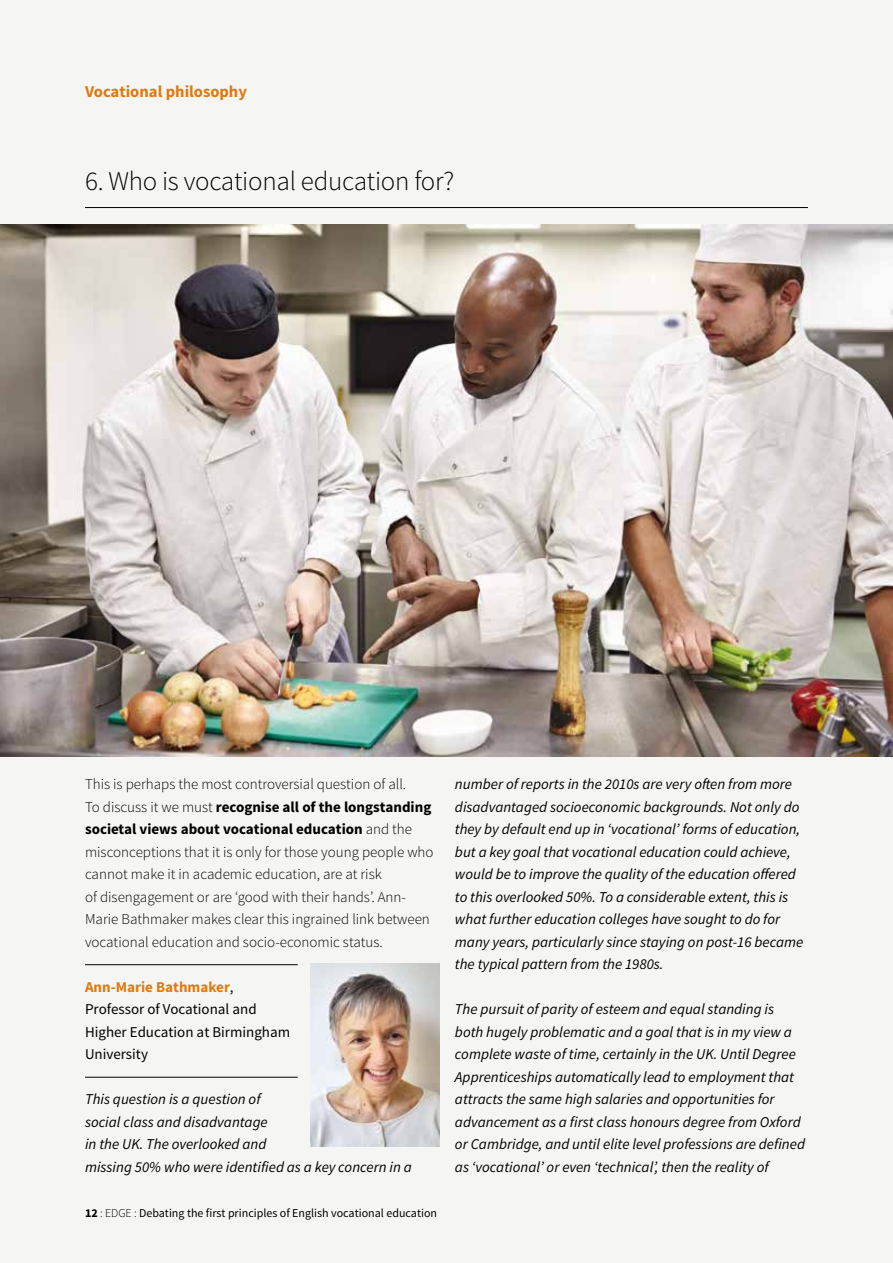
<style>
.page{position:relative;width:893px;height:1263px;background:#f5f6f4}
.page>*{position:absolute;margin:0;border:0;box-sizing:border-box;transform-origin:0 0}
.t1{font:300 27px "Source Sans Pro";letter-spacing:-.01em;color:#000}
.t2{font:700 16.5px "Source Sans Pro";color:#df7a0e}
.t3{font:italic 15px/22.5px "Source Sans Pro";color:#000}
.t4{font:300 15px/22.5px "Source Sans Pro";color:#000}
.t5{font:15px/22.5px "Source Sans Pro";color:#000}
.t6{font:12px "Source Sans Pro";color:#000}
.s1{font-weight:700}
.s2{font-weight:700;color:#df7a0e}
.s3{font-weight:300}
</style>
<div class="page">
<hr style="left:85px;top:964px;width:213px;height:1px;background:#000">
<hr style="left:85px;top:1077px;width:213px;height:1px;background:#000">
<hr style="left:85px;top:207px;width:723px;height:1px;background:#000">
<img style="left:310px;top:964px;width:130px;height:182px">
<img style="left:0;top:225px;width:893px;height:531px">
<p class="t2" style="left:85px;top:81px;width:163px">Vocational philosophy</p>
<h1 class="t1" style="left:85px;top:165px;width:371px">6. Who is vocational education for?</h1>
<p class="t4" style="left:85px;top:773px;width:350px">This is perhaps the most controversial question of all.<br>To discuss it we must <span class="s1">recognise all of the longstanding societal views about vocational education</span> and the misconceptions that it is only for those young people who cannot make it in academic education, are at risk<br>of disengagement or are ‘good with their hands’. Ann-Marie Bathmaker makes clear this ingrained link between vocational education and socio-economic status.</p>
<p class="t5" style="left:85px;top:976px;width:207px"><span class="s2">Ann-Marie Bathmaker</span>,<br>Professor of Vocational and<br>Higher Education at Birmingham<br>University</p>
<p class="t3" style="left:85px;top:1088px;width:328px">This question is a question of<br>social class and disadvantage<br>in the UK. The overlooked and<br>missing 50% who were identified as a key concern in a</p>
<p class="t6" style="left:85px;top:1205px;width:354px"><span class="s1">12</span> <span class="s3">: EDGE :</span> Debating the first principles of English vocational education</p>
<p class="t3" style="left:455px;top:773px;width:350px">number of reports in the 2010s are very often from more disadvantaged socioeconomic backgrounds. Not only do they by default end up in ‘vocational’ forms of education, but a key goal that vocational education could achieve, would be to improve the quality of the education offered to this overlooked 50%. To a considerable extent, this is what further education colleges have sought to do for many years, particularly since staying on post-16 became the typical pattern from the 1980s.</p>
<p class="t3" style="left:455px;top:998px;width:352px">The pursuit of parity of esteem and equal standing is both hugely problematic and a goal that is in my view a complete waste of time, certainly in the UK. Until Degree Apprenticeships automatically lead to employment that attracts the same high salaries and opportunities for advancement as a first class honours degree from Oxford or Cambridge, and until elite level professions are defined as ‘vocational’ or even ‘technical’, then the reality of</p>
</div>
